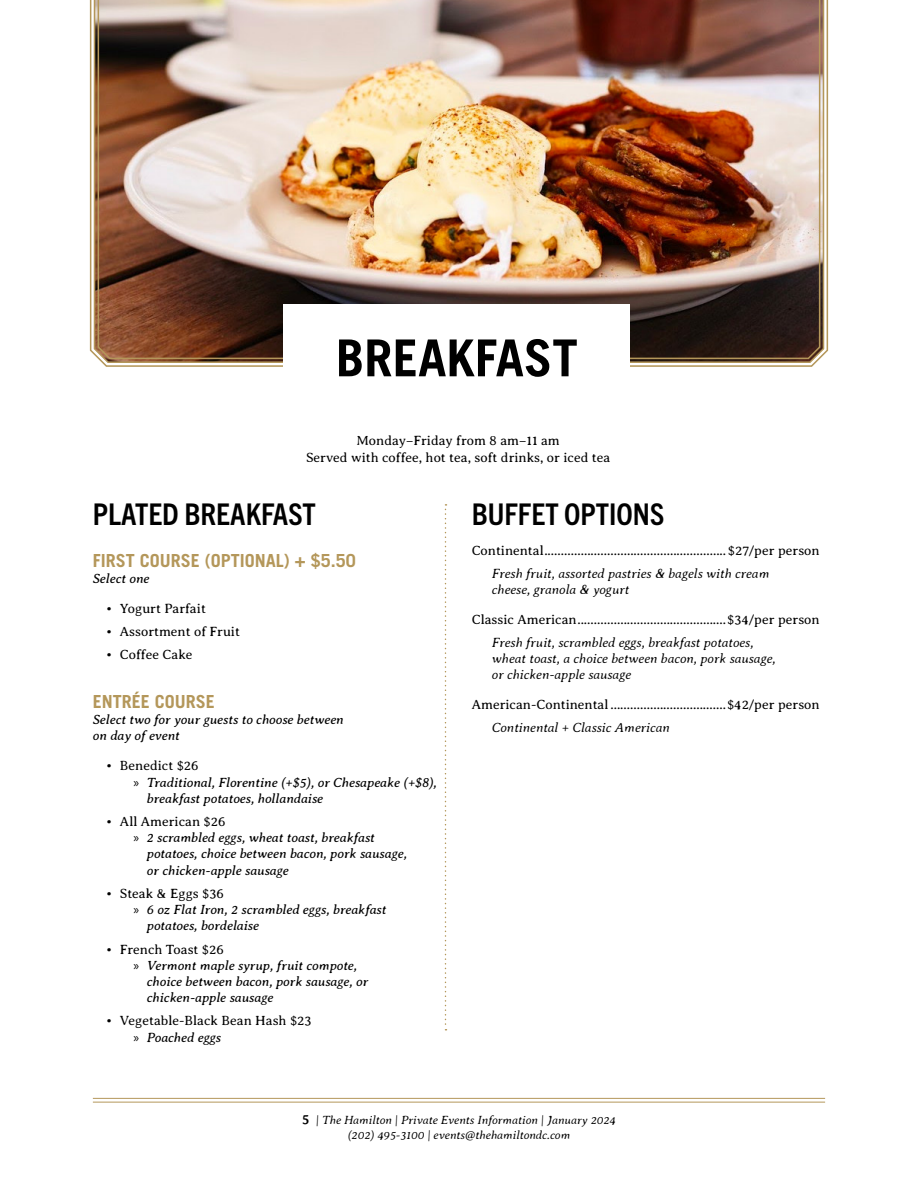
<style>
.page{position:relative;width:918px;height:1188px;background:#fff}
.page>*{position:absolute;margin:0;border:0;box-sizing:border-box;transform-origin:0 0}
.t1{font:700 51px "Trade Gothic LT Std";color:#000}
.t2{font:700 condensed 30px "Trade Gothic Next LT Pro";color:#000}
.t3{font:700 18px "Trade Gothic LT Std";color:#b4975a}
.t4{font:300 13.5px/16.5px "Averia Serif Libre";color:#000;text-align:center}
.t5{font:italic 13.5px/16.2px "Averia Serif Libre";color:#000}
.t6{font:italic 300 13.5px/16.2px "Averia Serif Libre";color:#000}
.t7{font:italic 300 12px/14.4px "Averia Serif Libre";color:#000;text-align:center}
.s1{font-weight:400}
.s2{font-family:"Myriad Pro";font-style:normal}
.s3{font-family:"Myriad Pro";font-weight:400}
.s4{font-weight:400;font-style:italic}
.s5{font-weight:700;font-style:normal;font-size:13.5px}
</style>
<div class="page">
<hr style="left:93px;top:1098px;width:732px;height:1px;background:#b4975a">
<hr style="left:93px;top:1102px;width:732px;height:1px;background:#b4975a">
<svg style="left:93px;top:0;width:732px;height:364px;background:#a98f72"></svg>
<img style="left:98px;top:0;width:722px;height:359px">
<div style="left:284px;top:305px;width:346px;height:106px;background:#fff"></div>
<svg style="left:445px;top:504px;width:2px;height:527px"></svg>
<h1 class="t1" style="left:336px;top:327px;width:243px">BREAKFAST</h1>
<p class="t4" style="left:306px;top:433px;width:306px">Monday–Friday from 8 am–11 am<br>Served with coffee, hot tea, soft drinks, or iced tea</p>
<h2 class="t2" style="left:93px;top:493px;width:224px">PLATED BREAKFAST</h2>
<h3 class="t3" style="left:93px;top:549px;width:264px">FIRST COURSE (OPTIONAL) + $5.50</h3>
<p class="t5" style="left:93px;top:570px;width:58px">Select one</p>
<p class="t4" style="left:106px;top:600px;width:101px"><span class="s1">•</span> Yogurt Parfait</p>
<p class="t4" style="left:106px;top:623px;width:135px"><span class="s1">•</span> Assortment of Fruit</p>
<p class="t4" style="left:106px;top:647px;width:88px"><span class="s1">•</span> Coffee Cake</p>
<h3 class="t3" style="left:93px;top:691px;width:124px">ENTRÉE COURSE</h3>
<p class="t5" style="left:93px;top:712px;width:252px">Select two for your guests to choose between on day of event</p>
<p class="t4" style="left:106px;top:758px;width:94px"><span class="s1">•</span> Benedict $26</p>
<p class="t5" style="left:133px;top:774px;width:305px"><span class="s2">»</span> Traditional, Florentine (+$5), or Chesapeake (+$8),</p>
<p class="t5" style="left:147px;top:790px;width:178px">breakfast potatoes, hollandaise</p>
<p class="t4" style="left:106px;top:813px;width:121px"><span class="s1">•</span> All American $26</p>
<p class="t5" style="left:133px;top:830px;width:243px"><span class="s2">»</span> 2 scrambled eggs, wheat toast, breakfast</p>
<p class="t5" style="left:147px;top:846px;width:262px">potatoes, choice between bacon, pork sausage,</p>
<p class="t5" style="left:147px;top:862px;width:144px">or chicken-apple sausage</p>
<p class="t4" style="left:106px;top:885px;width:119px"><span class="s1">•</span> Steak &amp; Eggs $36</p>
<p class="t5" style="left:133px;top:901px;width:255px"><span class="s2">»</span> 6 oz Flat Iron, 2 scrambled eggs, breakfast</p>
<p class="t5" style="left:147px;top:918px;width:114px">potatoes, bordelaise</p>
<p class="t4" style="left:106px;top:941px;width:119px"><span class="s1">•</span> French Toast $26</p>
<p class="t5" style="left:133px;top:957px;width:225px"><span class="s2">»</span> Vermont maple syrup, fruit compote,</p>
<p class="t5" style="left:147px;top:973px;width:223px">choice between bacon, pork sausage, or</p>
<p class="t5" style="left:147px;top:990px;width:128px">chicken-apple sausage</p>
<p class="t4" style="left:133px;top:1013px;width:180px;text-align:left;text-indent:-27px"><span class="s1">•</span> Vegetable-Black Bean Hash $23 <span class="s3">»</span> <span class="s4">Poached eggs</span></p>
<h2 class="t2" style="left:472px;top:493px;width:194px">BUFFET OPTIONS</h2>
<p class="t4" style="left:472px;top:542px;width:350px">Continental.......................................................$27/per person</p>
<p class="t6" style="left:492px;top:565px;width:279px">Fresh fruit, assorted pastries &amp; bagels with cream cheese, granola &amp; yogurt</p>
<p class="t4" style="left:472px;top:611px;width:350px">Classic American.............................................$34/per person</p>
<p class="t6" style="left:492px;top:634px;width:285px">Fresh fruit, scrambled eggs, breakfast potatoes, wheat toast, a choice between bacon, pork sausage, or chicken-apple sausage</p>
<p class="t4" style="left:472px;top:697px;width:350px">American-Continental...................................$42/per person</p>
<p class="t6" style="left:492px;top:720px;width:179px">Continental + Classic American</p>
<p class="t7" style="left:302px;top:1113px;width:315px"><span class="s5">5</span> | The Hamilton | Private Events Information | January 2024 (202) 495-3100 | events@thehamiltondc.com</p>
</div>
